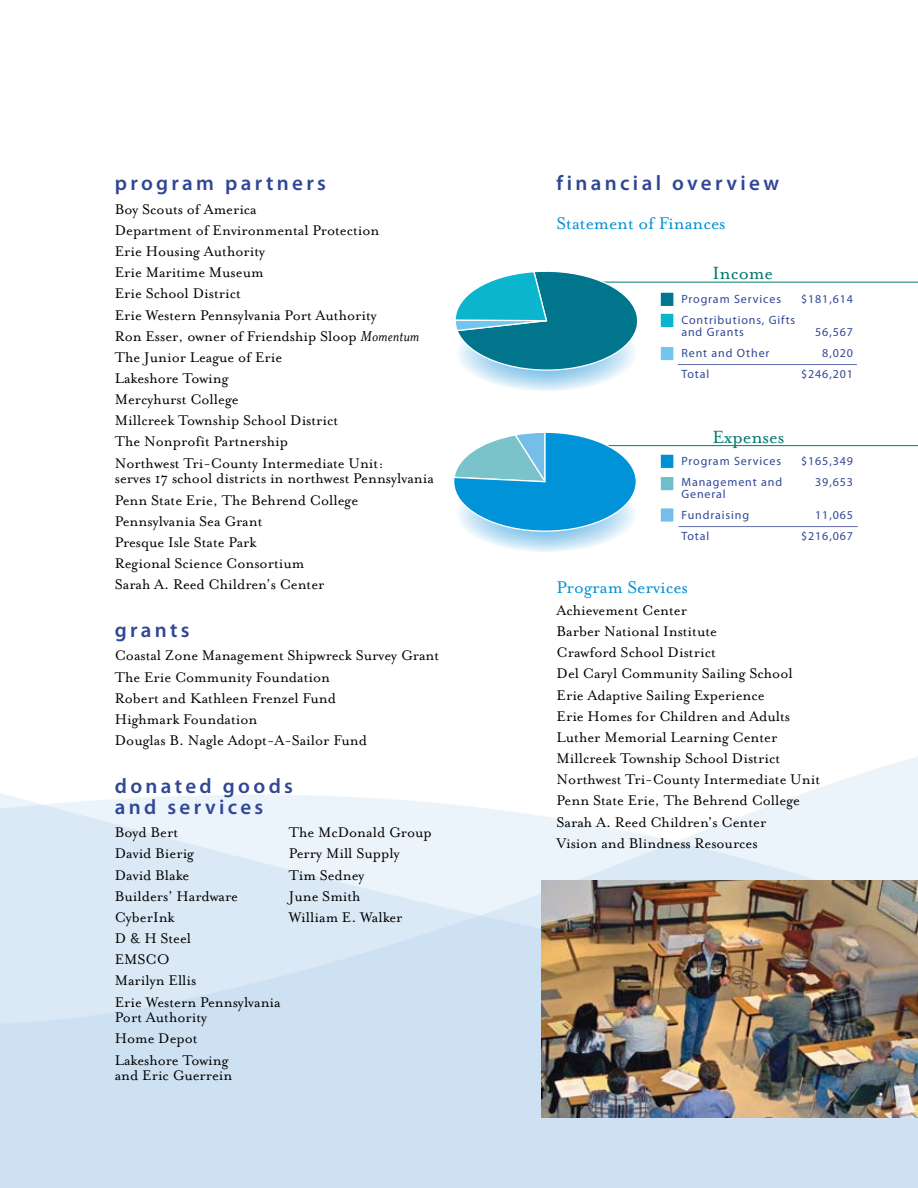
<style>
.page{position:relative;width:918px;height:1188px;background:#fff}
.page>*{position:absolute;margin:0;border:0;box-sizing:border-box;transform-origin:0 0}
.t1{font:600 21px/21px "Myriad Pro";letter-spacing:.16em;color:#304796}
.t2{font:20.25px "Mrs Eaves Roman";color:#00796d}
.t3{font:19.5px "Mrs Eaves Roman";color:#0091d4}
.t4{font:16.2px/21.1px "Mrs Eaves Roman";color:#000}
.t5{font:12px/12px "Myriad Pro";letter-spacing:.075em;color:#304796}
.s1{font-family:"Mrs Eaves";font-style:italic;font-size:16.5px}
</style>
<div class="page">
<img style="left:0;top:757px;width:918px;height:431px">
<div style="left:659px;top:291px;width:16px;height:16px;background:#00758c;border:2px solid #fff"></div>
<div style="left:659px;top:312px;width:16px;height:17px;background:#0ab5cd;border:2px solid #fff"></div>
<div style="left:659px;top:345px;width:16px;height:17px;background:#71c5ef;border:2px solid #fff"></div>
<div style="left:659px;top:453px;width:16px;height:16px;background:#0091d4;border:2px solid #fff"></div>
<div style="left:659px;top:476px;width:16px;height:16px;background:#6dc0ca;border:2px solid #fff"></div>
<div style="left:659px;top:507px;width:16px;height:16px;background:#75bee9;border:2px solid #fff"></div>
<hr style="left:592px;top:282px;width:326px;height:1px;background:#00796d">
<svg style="left:456px;top:315px;width:181px;height:76px;background:#c5e3f4"></svg>
<svg style="left:455px;top:271px;width:190px;height:100px"></svg>
<hr style="left:596px;top:445px;width:322px;height:1px;background:#00796d">
<svg style="left:456px;top:476px;width:181px;height:76px;background:#c5e3f4"></svg>
<svg style="left:455px;top:432px;width:183px;height:100px"></svg>
<hr style="left:678px;top:364px;width:179px;height:1px;background:#676ead">
<hr style="left:679px;top:526px;width:179px;height:1px;background:#676ead">
<img style="left:542px;top:880px;width:376px;height:238px">
<p class="t1" style="left:115px;top:172px;width:213px">program partners</p>
<p class="t4" style="left:115px;top:199px;width:306px">Boy Scouts of America<br>Department of Environmental Protection<br>Erie Housing Authority<br>Erie Maritime Museum<br>Erie School District<br>Erie Western Pennsylvania Port Authority<br>Ron Esser, owner of Friendship Sloop <span class="s1">Momentum<br></span>The Junior League of Erie<br>Lakeshore Towing<br>Mercyhurst College<br>Millcreek Township School District<br>The Nonprofit Partnership<br>Northwest Tri-County Intermediate Unit:</p>
<p class="t4" style="left:115px;top:468px;width:321px">serves 17 school districts in northwest Pennsylvania Penn State Erie, The Behrend College Pennsylvania Sea Grant<br>Presque Isle State Park<br>Regional Science Consortium<br>Sarah A. Reed Children’s Center</p>
<p class="t1" style="left:115px;top:619px;width:76px">grants</p>
<p class="t4" style="left:115px;top:645px;width:326px">Coastal Zone Management Shipwreck Survey Grant The Erie Community Foundation<br>Robert and Kathleen Frenzel Fund<br>Highmark Foundation<br>Douglas B. Nagle Adopt-A-Sailor Fund</p>
<p class="t1" style="left:115px;top:775px;width:180px">donated goods and services</p>
<p class="t4" style="left:115px;top:822px;width:65px">Boyd Bert</p>
<p class="t4" style="left:289px;top:822px;width:145px">The McDonald Group</p>
<p class="t4" style="left:115px;top:843px;width:81px">David Bierig</p>
<p class="t4" style="left:289px;top:843px;width:112px">Perry Mill Supply</p>
<p class="t4" style="left:115px;top:864px;width:76px">David Blake</p>
<p class="t4" style="left:289px;top:864px;width:77px">Tim Sedney</p>
<p class="t4" style="left:115px;top:886px;width:125px">Builders’ Hardware</p>
<p class="t4" style="left:289px;top:886px;width:73px">June Smith</p>
<p class="t4" style="left:115px;top:907px;width:61px">CyberInk</p>
<p class="t4" style="left:289px;top:907px;width:115px">William E. Walker</p>
<p class="t4" style="left:115px;top:928px;width:167px">D &amp; H Steel<br>EMSCO<br>Marilyn Ellis<br>Erie Western Pennsylvania</p>
<p class="t4" style="left:115px;top:1007px;width:115px">Port Authority<br>Home Depot<br>Lakeshore Towing</p>
<p class="t4" style="left:115px;top:1065px;width:119px">and Eric Guerrein</p>
<p class="t1" style="left:557px;top:172px;width:224px">financial overview</p>
<p class="t3" style="left:557px;top:213px;width:170px">Statement of Finances</p>
<p class="t2" style="left:712px;top:262px;width:62px">Income</p>
<p class="t5" style="left:681px;top:293px;width:101px">Program Services</p>
<p class="t5" style="left:801px;top:293px;width:53px">$181,614</p>
<p class="t5" style="left:681px;top:314px;width:115px">Contributions, Gifts and Grants</p>
<p class="t5" style="left:815px;top:326px;width:39px">56,567</p>
<p class="t5" style="left:681px;top:347px;width:90px">Rent and Other</p>
<p class="t5" style="left:822px;top:347px;width:32px">8,020</p>
<p class="t5" style="left:681px;top:369px;width:29px">Total</p>
<p class="t5" style="left:801px;top:369px;width:53px">$246,201</p>
<p class="t2" style="left:712px;top:426px;width:73px">Expenses</p>
<p class="t5" style="left:681px;top:455px;width:101px">Program Services</p>
<p class="t5" style="left:801px;top:455px;width:53px">$165,349</p>
<p class="t5" style="left:681px;top:476px;width:102px">Management and</p>
<p class="t5" style="left:815px;top:476px;width:39px">39,653</p>
<p class="t5" style="left:681px;top:484px;width:69px;line-height:21.1px">General<br>Fundraising</p>
<p class="t5" style="left:815px;top:509px;width:39px">11,065</p>
<p class="t5" style="left:681px;top:531px;width:29px">Total</p>
<p class="t5" style="left:801px;top:531px;width:53px">$216,067</p>
<p class="t3" style="left:557px;top:576px;width:133px">Program Services</p>
<p class="t4" style="left:557px;top:600px;width:265px">Achievement Center<br>Barber National Institute<br>Crawford School District<br>Del Caryl Community Sailing School<br>Erie Adaptive Sailing Experience<br>Erie Homes for Children and Adults<br>Luther Memorial Learning Center<br>Millcreek Township School District<br>Northwest Tri-County Intermediate Unit<br>Penn State Erie, The Behrend College<br>Sarah A. Reed Children’s Center<br>Vision and Blindness Resources</p>
</div>
